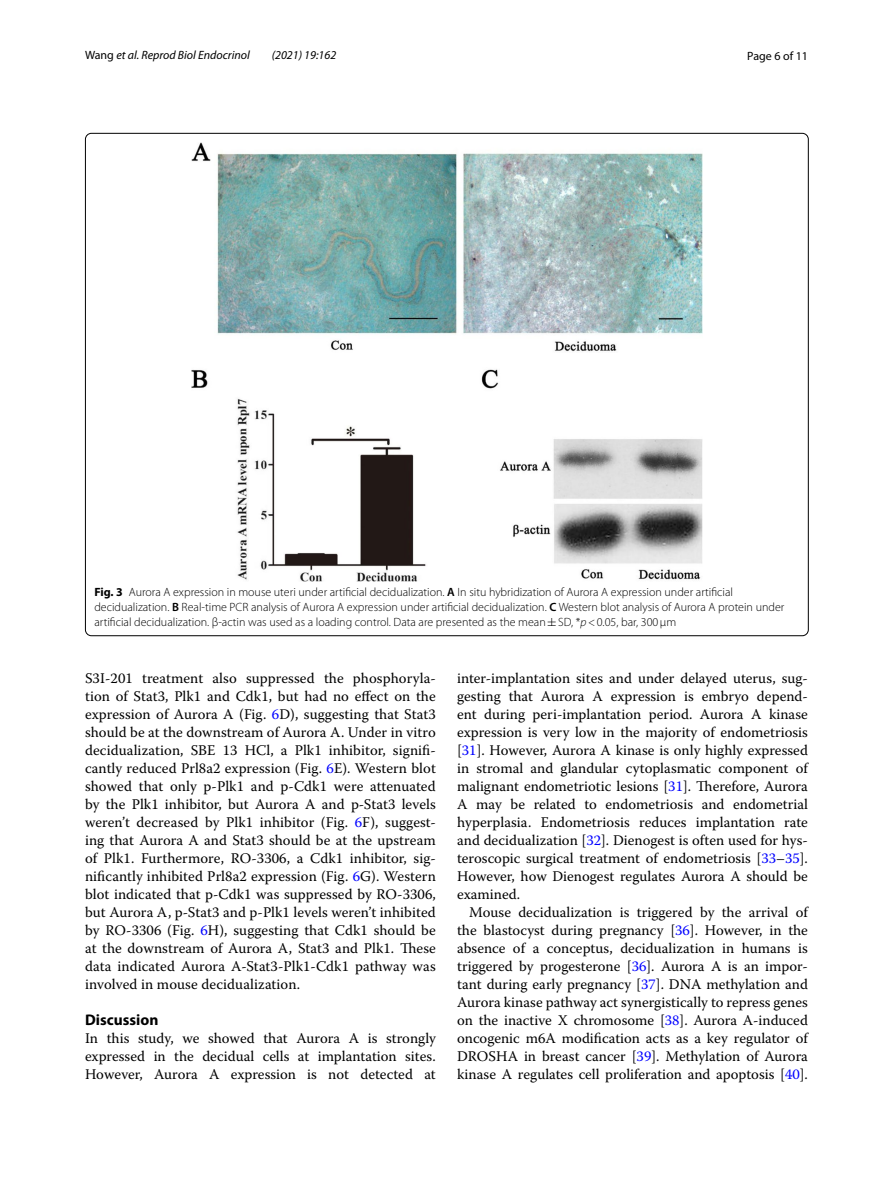
<style>
.page{position:relative;width:893px;height:1187px;background:#fff}
.page>*{position:absolute;margin:0;border:0;box-sizing:border-box;transform-origin:0 0}
.t1{font:700 15.45px "Myriad Pro";color:#000}
.t2{font:14.7px/18px "Warnock Pro";color:#000;text-align:justify}
.t3{font:300 12px/15px "Myriad Pro";color:#000}
.t4{font:italic 12px "Myriad Pro";color:#000}
.t5{font:12px "Myriad Pro";color:#000}
.s1{font-style:normal}
.s2{font-weight:700}
.s3{font-weight:600}
.s4{font-family:"MTSY";font-weight:400}
.s5{font-style:italic}
.s6{color:#00f}
</style>
<div class="page">
<img style="left:192px;top:142px;width:510px;height:439px">
<p class="t4" style="left:85px;top:48px;width:166px"><span class="s1">Wang</span> et al. Reprod Biol Endocrinol</p>
<p class="t4" style="left:272px;top:48px;width:66px">(2021) 19:162</p>
<p class="t5" style="left:747px;top:48px;width:62px">Page 6 of 11</p>
<p class="t3" style="left:94px;top:585px;width:691px"><span class="s2">Fig. 3</span> Aurora A expression in mouse uteri under artificial decidualization. <span class="s3">A</span> In situ hybridization of Aurora A expression under artificial decidualization. <span class="s3">B</span> Real-time PCR analysis of Aurora A expression under artificial decidualization. <span class="s3">C</span> Western blot analysis of Aurora A protein under artificial decidualization. β-actin was used as a loading control. Data are presented as the mean<span class="s4">±</span>SD, *<span class="s5">p</span>&lt;0.05, bar, 300μm</p>
<p class="t2" style="left:85px;top:668px;width:352px">S3I-201 treatment also suppressed the phosphoryla&shy;tion of Stat3, Plk1 and Cdk1, but had no effect on the expression of Aurora A (Fig. <span class="s6">6</span>D), suggesting that Stat3 should be at the downstream of Aurora A. Under in vitro decidualization, SBE 13 HCl, a Plk1 inhibitor, signifi&shy;cantly reduced Prl8a2 expression (Fig. <span class="s6">6</span>E). Western blot showed that only p-Plk1 and p-Cdk1 were attenuated by the Plk1 inhibitor, but Aurora A and p-Stat3 levels weren’t decreased by Plk1 inhibitor (Fig. <span class="s6">6</span>F), suggest&shy;ing that Aurora A and Stat3 should be at the upstream of Plk1. Furthermore, RO-3306, a Cdk1 inhibitor, sig&shy;nificantly inhibited Prl8a2 expression (Fig. <span class="s6">6</span>G). Western blot indicated that p-Cdk1 was suppressed by RO-3306, but Aurora A, p-Stat3 and p-Plk1 levels weren’t inhibited by RO-3306 (Fig. <span class="s6">6</span>H), suggesting that Cdk1 should be at the downstream of Aurora A, Stat3 and Plk1. These data indicated Aurora A-Stat3-Plk1-Cdk1 pathway was involved in mouse decidualization.</p>
<p class="t1" style="left:85px;top:1009px;width:75px">Discussion</p>
<p class="t2" style="left:85px;top:1028px;width:352px">In this study, we showed that Aurora A is strongly expressed in the decidual cells at implantation sites.<br>However, Aurora A expression is not detected at</p>
<p class="t2" style="left:457px;top:668px;width:352px">inter-implantation sites and under delayed uterus, sug&shy;gesting that Aurora A expression is embryo depend&shy;ent during peri-implantation period. Aurora A kinase expression is very low in the majority of endometriosis [<span class="s6">31</span>]. However, Aurora A kinase is only highly expressed in stromal and glandular cytoplasmatic component of malignant endometriotic lesions [<span class="s6">31</span>]. Therefore, Aurora A may be related to endometriosis and endometrial hyperplasia. Endometriosis reduces implantation rate and decidualization [<span class="s6">32</span>]. Dienogest is often used for hys&shy;teroscopic surgical treatment of endometriosis [<span class="s6">33</span>–<span class="s6">35</span>].<br>However, how Dienogest regulates Aurora A should be examined.</p>
<p class="t2" style="left:457px;top:902px;width:352px;text-indent:12px">Mouse decidualization is triggered by the arrival of the blastocyst during pregnancy [<span class="s6">36</span>]. However, in the absence of a conceptus, decidualization in humans is triggered by progesterone [<span class="s6">36</span>]. Aurora A is an impor&shy;tant during early pregnancy [<span class="s6">37</span>]. DNA methylation and Aurora kinase pathway act synergistically to repress genes on the inactive X chromosome [<span class="s6">38</span>]. Aurora A-induced oncogenic m6A modification acts as a key regulator of DROSHA in breast cancer [<span class="s6">39</span>]. Methylation of Aurora kinase A regulates cell proliferation and apoptosis [<span class="s6">40</span>].</p>
</div>
